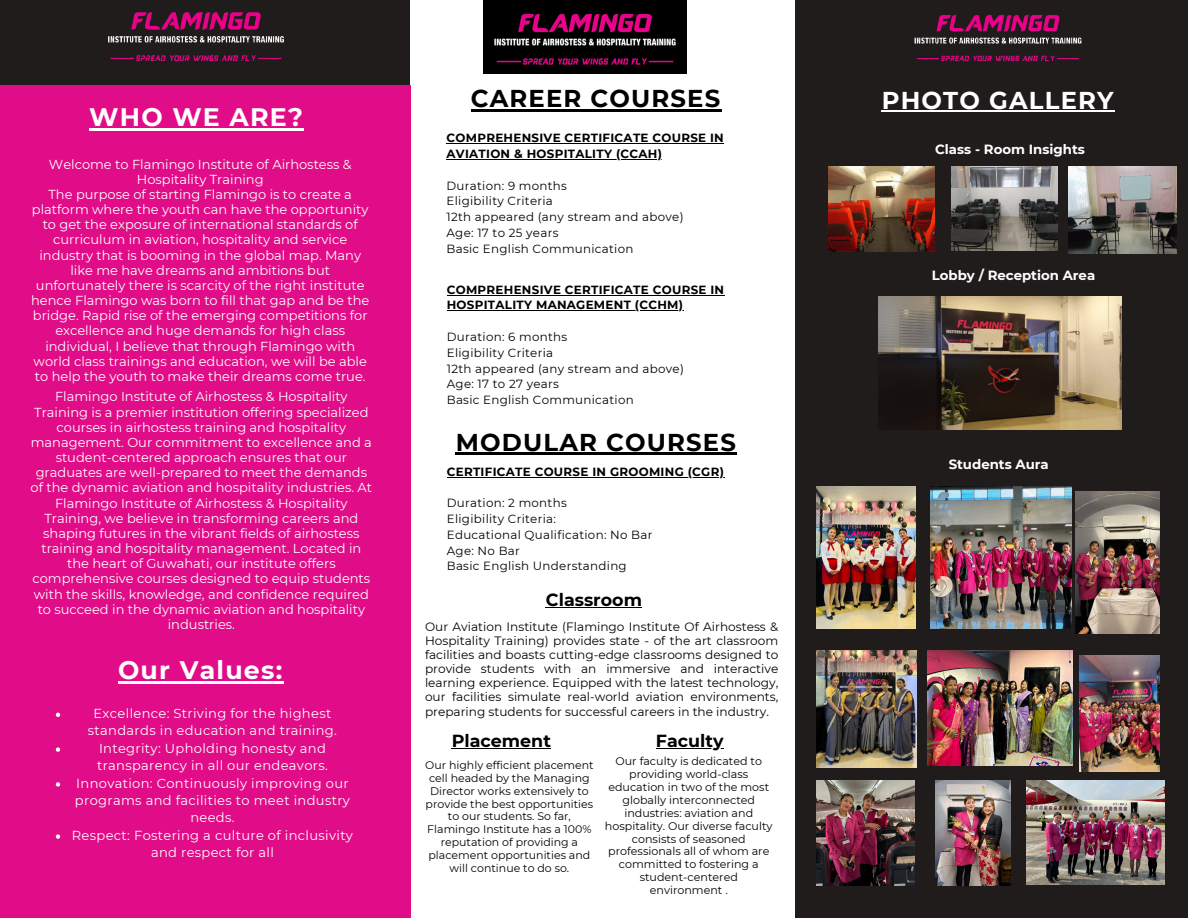
<style>
.page{position:relative;width:1188px;height:918px;background:#201c1c}
.page>*{position:absolute;margin:0;border:0;box-sizing:border-box;transform-origin:0 0}
.t1{font:700 25.35px "Montserrat";letter-spacing:.05em;color:#fff}
.t2{font:700 24.3px "Montserrat";letter-spacing:.05em;color:#000}
.t3{font:700 24.3px "Montserrat";letter-spacing:.05em;color:#fff}
.t4{font:700 17.4px "Montserrat";color:#000}
.t5{font:700 13.35px "Montserrat";color:#fff}
.t6{font:13.05px/15.1px "Montserrat";color:#fff;text-align:center}
.t7{font:13.05px/17.4px "Montserrat";letter-spacing:.025em;color:#fff;text-align:center}
.t8{font:12.15px/14.1px "Montserrat";color:#000;text-align:justify}
.t9{font:11.85px "Montserrat";letter-spacing:.025em;color:#000}
.t10{font:700 11.85px "Montserrat";letter-spacing:.025em;color:#000}
.t11{font:11.1px/12.9px "Montserrat";color:#000;text-align:center}
.t12{font:10.95px/12.8px "Montserrat";color:#000;text-align:center}
</style>
<div class="page">
<div style="left:410px;top:0;width:384px;height:918px;background:#fff"></div>
<img style="left:828px;top:167px;width:106px;height:84px">
<img style="left:951px;top:167px;width:106px;height:83px">
<img style="left:879px;top:297px;width:243px;height:132px">
<img style="left:817px;top:486px;width:99px;height:142px">
<img style="left:817px;top:650px;width:100px;height:117px">
<img style="left:948px;top:15px;width:134px;height:47px">
<img style="left:143px;top:12px;width:141px;height:50px">
<img style="left:931px;top:486px;width:141px;height:142px">
<img style="left:817px;top:780px;width:98px;height:105px">
<img style="left:935px;top:780px;width:76px;height:105px">
<img style="left:1026px;top:780px;width:139px;height:105px">
<img style="left:927px;top:650px;width:145px;height:116px">
<img style="left:1075px;top:492px;width:85px;height:141px">
<img style="left:1080px;top:655px;width:79px;height:116px">
<img style="left:1068px;top:167px;width:108px;height:86px">
<hr style="left:471px;top:109px;width:250px;height:3px;background:#000">
<hr style="left:447px;top:143px;width:277px;height:1px;background:#000">
<hr style="left:447px;top:159px;width:215px;height:1px;background:#000">
<hr style="left:447px;top:295px;width:277px;height:1px;background:#000">
<hr style="left:447px;top:310px;width:236px;height:1px;background:#000">
<hr style="left:882px;top:110px;width:233px;height:2px;background:#fff">
<hr style="left:456px;top:453px;width:281px;height:2px;background:#000">
<hr style="left:447px;top:477px;width:277px;height:1px;background:#000">
<hr style="left:546px;top:607px;width:96px;height:1px;background:#000">
<hr style="left:452px;top:748px;width:99px;height:1px;background:#000">
<hr style="left:656px;top:748px;width:68px;height:1px;background:#000">
<img style="left:483px;top:0;width:204px;height:73px">
<div style="left:0;top:86px;width:410px;height:832px;background:#e10c87"></div>
<hr style="left:89px;top:128px;width:215px;height:2px;background:#fff">
<hr style="left:118px;top:681px;width:166px;height:3px;background:#fff">
<svg style="left:56px;top:713px;width:4px;height:4px"></svg>
<svg style="left:56px;top:747px;width:4px;height:5px"></svg>
<svg style="left:56px;top:782px;width:4px;height:5px"></svg>
<svg style="left:56px;top:834px;width:4px;height:5px"></svg>
<p class="t1" style="left:89px;top:102px;width:215px">WHO WE ARE?</p>
<p class="t6" style="left:31px;top:156px;width:340px">Welcome to Flamingo Institute of Airhostess &amp; Hospitality Training<br>The purpose of starting Flamingo is to create a platform where the youth can have the opportunity to get the exposure of international standards of curriculum in aviation, hospitality and service industry that is booming in the global map. Many like me have dreams and ambitions but unfortunately there is scarcity of the right institute hence Flamingo was born to fill that gap and be the bridge. Rapid rise of the emerging competitions for excellence and huge demands for high class individual, I believe that through Flamingo with world class trainings and education, we will be able to help the youth to make their dreams come true.</p>
<p class="t6" style="left:31px;top:389px;width:343px">Flamingo Institute of Airhostess &amp; Hospitality Training is a premier institution offering specialized courses in airhostess training and hospitality management. Our commitment to excellence and a student-centered approach ensures that our graduates are well-prepared to meet the demands of the dynamic aviation and hospitality industries. At Flamingo Institute of Airhostess &amp; Hospitality Training, we believe in transforming careers and shaping futures in the vibrant fields of airhostess training and hospitality management. Located in the heart of Guwahati, our institute offers comprehensive courses designed to equip students with the skills, knowledge, and confidence required to succeed in the dynamic aviation and hospitality industries.</p>
<p class="t1" style="left:118px;top:655px;width:166px">Our Values:</p>
<p class="t7" style="left:88px;top:705px;width:251px">Excellence: Striving for the highest standards in education and training.</p>
<h1 class="t7" style="left:97px;top:739px;width:232px;text-align:left">Integrity: Upholding honesty and transparency in all our endeavors.</h1>
<p class="t7" style="left:75px;top:774px;width:277px">Innovation: Continuously improving our programs and facilities to meet industry needs.</p>
<p class="t7" style="left:72px;top:826px;width:283px">Respect: Fostering a culture of inclusivity and respect for all</p>
<h1 class="t2" style="left:471px;top:84px;width:251px">CAREER COURSES</h1>
<h6 class="t10" style="left:447px;top:131px;width:279px">COMPREHENSIVE CERTIFICATE COURSE IN</h6>
<p class="t10" style="left:447px;top:147px;width:217px">AVIATION &amp; HOSPITALITY (CCAH)</p>
<p class="t9" style="left:447px;top:178px;width:122px">Duration: 9 months</p>
<p class="t9" style="left:447px;top:194px;width:108px">Eligibility Criteria</p>
<p class="t9" style="left:447px;top:210px;width:239px">12th appeared (any stream and above)</p>
<p class="t9" style="left:447px;top:226px;width:114px">Age: 17 to 25 years</p>
<p class="t9" style="left:447px;top:241px;width:189px">Basic English Communication</p>
<h6 class="t10" style="left:447px;top:282px;width:279px">COMPREHENSIVE CERTIFICATE COURSE IN</h6>
<p class="t10" style="left:447px;top:298px;width:238px">HOSPITALITY MANAGEMENT (CCHM)</p>
<p class="t9" style="left:447px;top:330px;width:122px">Duration: 6 months</p>
<p class="t9" style="left:447px;top:345px;width:108px">Eligibility Criteria</p>
<p class="t9" style="left:447px;top:361px;width:239px">12th appeared (any stream and above)</p>
<p class="t9" style="left:447px;top:377px;width:114px">Age: 17 to 27 years</p>
<p class="t9" style="left:447px;top:393px;width:189px">Basic English Communication</p>
<p class="t2" style="left:456px;top:427px;width:282px">MODULAR COURSES</p>
<p class="t10" style="left:447px;top:464px;width:279px">CERTIFICATE COURSE IN GROOMING (CGR)</p>
<p class="t9" style="left:447px;top:496px;width:122px">Duration: 2 months</p>
<h3 class="t9" style="left:447px;top:512px;width:111px">Eligibility Criteria:</h3>
<h5 class="t9" style="left:447px;top:527px;width:207px">Educational Qualification: No Bar</h5>
<h3 class="t9" style="left:447px;top:543px;width:75px">Age: No Bar</h3>
<p class="t9" style="left:447px;top:559px;width:181px">Basic English Understanding</p>
<h3 class="t4" style="left:546px;top:589px;width:98px">Classroom</h3>
<p class="t8" style="left:425px;top:619px;width:355px">Our Aviation Institute (Flamingo Institute Of Airhostess &amp; Hospitality Training) provides state - of the art classroom facilities and boasts cutting-edge classrooms designed to provide students with an immersive and interactive learning experience. Equipped with the latest technology, our facilities simulate real-world aviation environments, preparing students for successful careers in the industry.</p>
<h1 class="t4" style="left:452px;top:731px;width:101px">Placement</h1>
<h5 class="t12" style="left:425px;top:759px;width:170px">Our highly efficient placement cell headed by the Managing<br>Director works extensively to provide the best opportunities to our students. So far,<br>Flamingo Institute has a 100% reputation of providing a placement opportunities and will continue to do so.</h5>
<h5 class="t4" style="left:656px;top:731px;width:69px">Faculty</h5>
<h2 class="t11" style="left:605px;top:754px;width:169px">Our faculty is dedicated to providing world-class education in two of the most globally interconnected industries: aviation and hospitality. Our diverse faculty consists of seasoned professionals all of whom are committed to fostering a student-centered environment .</h2>
<h1 class="t3" style="left:882px;top:85px;width:233px">PHOTO GALLERY</h1>
<h6 class="t5" style="left:935px;top:141px;width:151px">Class - Room Insights</h6>
<p class="t5" style="left:932px;top:267px;width:165px">Lobby / Reception Area</p>
<p class="t5" style="left:949px;top:456px;width:102px">Students Aura</p>
</div>
